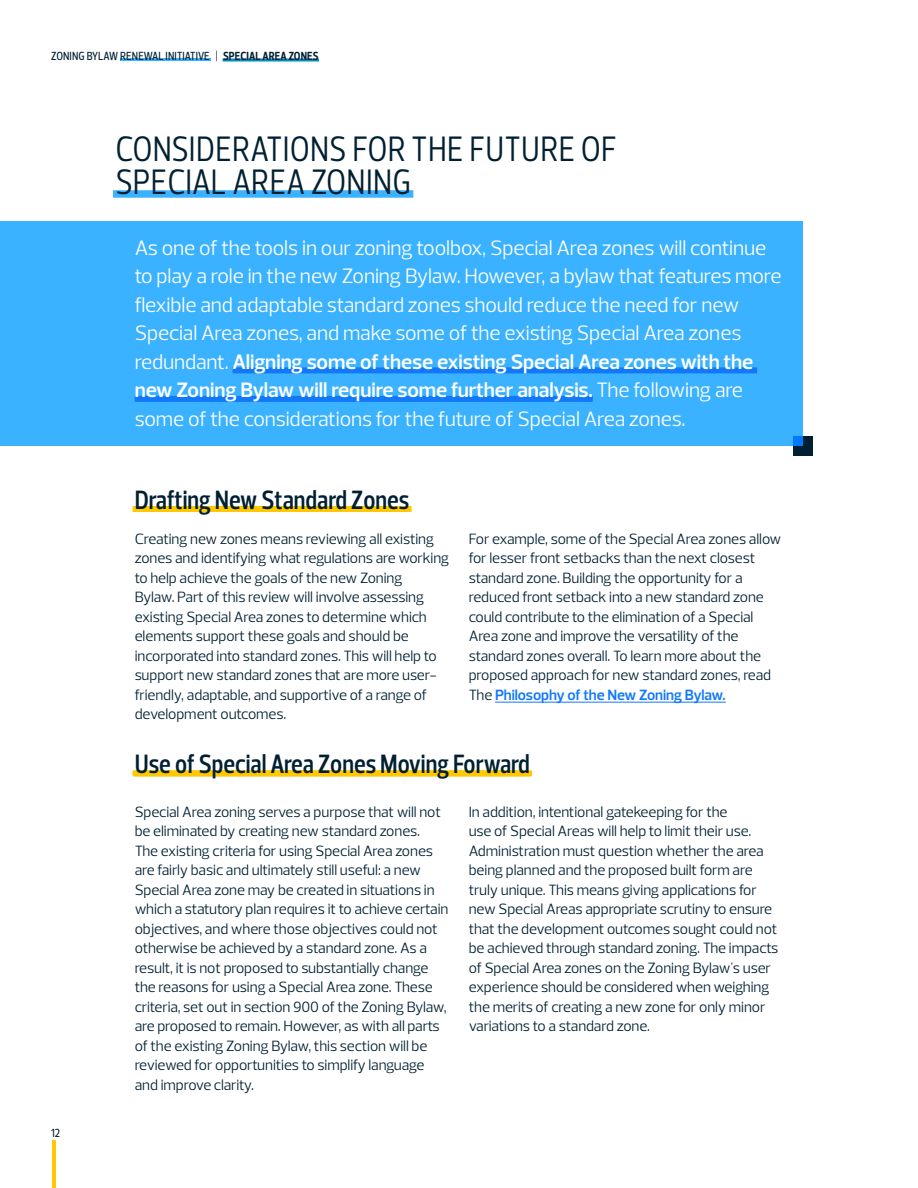
<style>
.page{position:relative;width:918px;height:1188px;background:#fff}
.page>*{position:absolute;margin:0;border:0;box-sizing:border-box;transform-origin:0 0}
.t1{font:36px/33px "Prelo Condensed";letter-spacing:.005em;color:#002032}
.t2{font:600 27px "Prelo Condensed";color:#002032}
.t3{font:21px/28.5px "Prelo";letter-spacing:-.005em;color:#fff}
.t4{font:15px/19.5px "Prelo";letter-spacing:-.005em;color:#002032}
.t5{font:500 12px "Prelo Condensed";letter-spacing:.005em;color:#002032}
.s1{font-weight:700}
.s2{font-weight:600}
.s3{font-weight:600;color:#1178f9}
</style>
<div class="page">
<div style="left:0;top:221px;width:803px;height:225px;background:#3bb2ff"></div>
<svg style="left:793px;top:436px;width:20px;height:20px"></svg>
<hr style="left:120px;top:58px;width:91px;height:3px;background:#3bb2ff">
<hr style="left:223px;top:58px;width:96px;height:3px;background:#008dc4">
<hr style="left:52px;top:1141px;width:4px;height:47px;background:#ffc800">
<div style="left:133px;top:506px;width:278px;height:6px;background:#ffc800"></div>
<div style="left:135px;top:770px;width:395px;height:6px;background:#ffc800"></div>
<hr style="left:495px;top:702px;width:231px;height:1px;background:#1178f9">
<div style="left:113px;top:190px;width:300px;height:8px;background:#3bb2ff"></div>
<div style="left:233px;top:367px;width:524px;height:6px;background:#1178f9"></div>
<div style="left:135px;top:396px;width:458px;height:6px;background:#1178f9"></div>
<p class="t5" style="left:51px;top:49px;width:269px">ZONING BYLAW RENEWAL INITIATIVE | <span class="s1">SPECIAL AREA ZONES</span></p>
<h1 class="t1" style="left:115px;top:132px;width:503px">CONSIDERATIONS FOR THE FUTURE OF<br>SPECIAL AREA ZONING</h1>
<p class="t3" style="left:135px;top:233px;width:648px">As one of the tools in our zoning toolbox, Special Area zones will continue to play a role in the new Zoning Bylaw. However, a bylaw that features more flexible and adaptable standard zones should reduce the need for new Special Area zones, and make some of the existing Special Area zones redundant. <span class="s2">Aligning some of these existing Special Area zones with the new Zoning Bylaw will require some further analysis.</span> The following are some of the considerations for the future of Special Area zones.</p>
<h2 class="t2" style="left:135px;top:483px;width:276px">Drafting New Standard Zones</h2>
<p class="t4" style="left:135px;top:529px;width:316px">Creating new zones means reviewing all existing zones and identifying what regulations are working to help achieve the goals of the new Zoning<br>Bylaw. Part of this review will involve assessing existing Special Area zones to determine which elements support these goals and should be incorporated into standard zones. This will help to support new standard zones that are more user&shy;friendly, adaptable, and supportive of a range of development outcomes.</p>
<p class="t4" style="left:469px;top:529px;width:314px">For example, some of the Special Area zones allow for lesser front setbacks than the next closest standard zone. Building the opportunity for a reduced front setback into a new standard zone could contribute to the elimination of a Special Area zone and improve the versatility of the standard zones overall. To learn more about the proposed approach for new standard zones, read The <span class="s3">Philosophy of the New Zoning Bylaw.</span></p>
<h2 class="t2" style="left:135px;top:748px;width:397px">Use of Special Area Zones Moving Forward</h2>
<p class="t5" style="left:51px;top:1125px;width:10px">12</p>
<p class="t4" style="left:135px;top:802px;width:315px">Special Area zoning serves a purpose that will not be eliminated by creating new standard zones.<br>The existing criteria for using Special Area zones are fairly basic and ultimately still useful: a new Special Area zone may be created in situations in which a statutory plan requires it to achieve certain objectives, and where those objectives could not otherwise be achieved by a standard zone. As a result, it is not proposed to substantially change the reasons for using a Special Area zone. These criteria, set out in section 900 of the Zoning Bylaw, are proposed to remain. However, as with all parts of the existing Zoning Bylaw, this section will be reviewed for opportunities to simplify language and improve clarity.</p>
<p class="t4" style="left:469px;top:802px;width:311px">In addition, intentional gatekeeping for the<br>use of Special Areas will help to limit their use.<br>Administration must question whether the area being planned and the proposed built form are truly unique. This means giving applications for new Special Areas appropriate scrutiny to ensure that the development outcomes sought could not be achieved through standard zoning. The impacts of Special Area zones on the Zoning Bylaw's user experience should be considered when weighing the merits of creating a new zone for only minor variations to a standard zone.</p>
</div>
